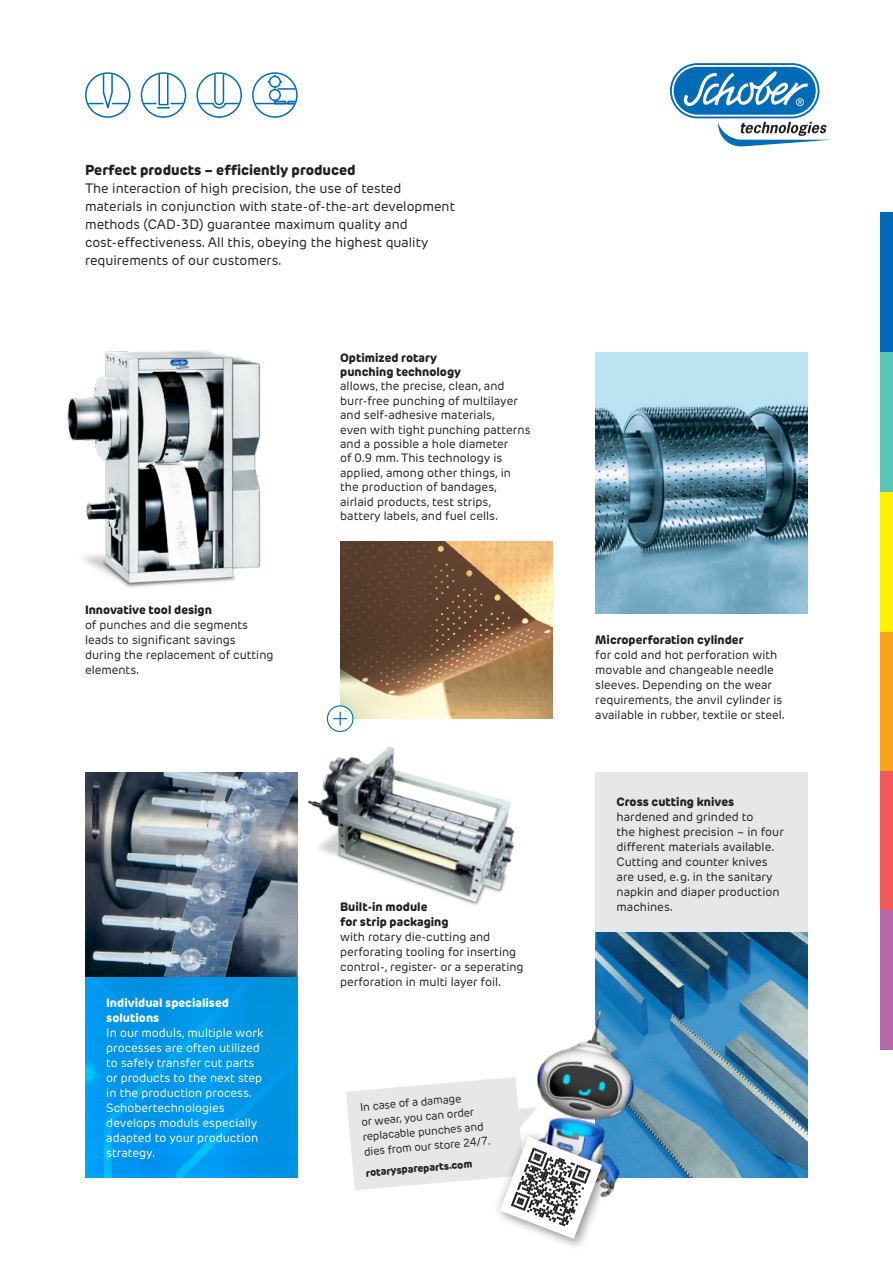
<style>
.page{position:relative;width:893px;height:1263px;background:#fff}
.page>*{position:absolute;margin:0;border:0;box-sizing:border-box;transform-origin:0 0}
.t1{font:800 14.25px "New Rubrik Edge";color:#231f20}
.t2{font:13.5px/18px "New Rubrik Edge";color:#231f20}
.t3{font:12px/15px "New Rubrik Edge";color:#231f20}
.t4{font:12px/15px "New Rubrik Edge";color:#fff}
.t5{font:800 12px/15px "New Rubrik Edge";color:#231f20}
.t6{font:800 12px/15px "New Rubrik Edge";color:#fff}
.t7{font:11.25px/15px "New Rubrik Edge";color:#231f20}
.t8{font:800 10.5px "New Rubrik Edge";color:#231f20}
</style>
<div class="page">
<div style="left:595px;top:772px;width:213px;height:160px;background:#e6e7e9"></div>
<img style="left:85px;top:772px;width:213px;height:406px">
<img style="left:340px;top:541px;width:213px;height:168px">
<img style="left:67px;top:350px;width:194px;height:237px">
<img style="left:595px;top:352px;width:213px;height:261px">
<svg style="left:327px;top:706px;width:26px;height:25px"></svg>
<div style="left:327px;top:705px;width:26px;height:27px;border:1px solid #006cb7;border-radius:50%"></div>
<img style="left:595px;top:932px;width:213px;height:246px">
<img style="left:537px;top:989px;width:186px;height:195px">
<img style="left:253px;top:709px;width:300px;height:229px">
<svg style="left:141px;top:73px;width:45px;height:44px"></svg>
<svg style="left:142px;top:75px;width:43px;height:34px"></svg>
<div style="left:141px;top:72px;width:45px;height:46px;border:2px solid #006cb7;border-radius:50%"></div>
<svg style="left:87px;top:74px;width:42px;height:39px"></svg>
<div style="left:85px;top:72px;width:46px;height:46px;border:2px solid #006cb7;border-radius:50%"></div>
<svg style="left:197px;top:73px;width:44px;height:44px"></svg>
<svg style="left:198px;top:74px;width:42px;height:35px"></svg>
<div style="left:196px;top:72px;width:46px;height:46px;border:2px solid #006cb7;border-radius:50%"></div>
<svg style="left:254px;top:74px;width:42px;height:31px"></svg>
<div style="left:252px;top:72px;width:46px;height:46px;border:2px solid #006cb7;border-radius:50%"></div>
<svg style="left:346px;top:1077px;width:269px;height:169px"></svg>
<svg style="left:670px;top:63px;width:149px;height:55px"></svg>
<svg style="left:672px;top:65px;width:146px;height:52px"></svg>
<div style="left:674px;top:67px;width:142px;height:48px;background:#006cb7;border-radius:24px"></div>
<svg style="left:718px;top:122px;width:113px;height:25px"></svg>
<svg style="left:683px;top:71px;width:125px;height:35px"></svg>
<div style="left:880px;top:213px;width:13px;height:139px;background:#006cb7"></div>
<div style="left:880px;top:771px;width:13px;height:139px;background:#f0595b"></div>
<div style="left:880px;top:631px;width:13px;height:140px;background:#f9a51b"></div>
<div style="left:880px;top:492px;width:13px;height:139px;background:#fff101"></div>
<div style="left:880px;top:352px;width:13px;height:140px;background:#5cc3b6"></div>
<div style="left:880px;top:910px;width:13px;height:140px;background:#b368aa"></div>
<p class="t1" style="left:85px;top:161px;width:272px">Perfect products – efficiently produced</p>
<p class="t2" style="left:85px;top:179px;width:371px">The interaction of high precision, the use of tested materials in conjunction with state-of-the-art development methods (CAD-3D) guarantee maximum quality and cost-effectiveness. All this, obeying the highest quality requirements of our customers.</p>
<p class="t5" style="left:85px;top:602px;width:128px">Innovative tool design</p>
<p class="t3" style="left:85px;top:617px;width:190px">of punches and die segments leads to significant savings during the replacement of cutting elements.</p>
<p class="t5" style="left:340px;top:350px;width:122px;line-height:14.4px">Optimized rotary punching technology</p>
<p class="t3" style="left:340px;top:379px;width:192px;line-height:14.4px">allows, the precise, clean, and burr-free punching of multilayer and self-adhesive materials,<br>even with tight punching patterns and a possible a hole diameter<br>of 0.9 mm. This technology is applied, among other things, in the production of bandages, airlaid products, test strips, battery labels, and fuel cells.</p>
<p class="t6" style="left:106px;top:995px;width:124px">Individual specialised solutions</p>
<p class="t4" style="left:106px;top:1025px;width:159px">In our moduls, multiple work processes are often utilized to safely transfer cut parts or products to the next step in the production process.<br>Schobertechnologies develops moduls especially adapted to your production strategy.</p>
<p class="t5" style="left:340px;top:900px;width:110px">Built-in module<br>for strip packaging</p>
<p class="t3" style="left:340px;top:930px;width:185px">with rotary die-cutting and perforating tooling for inserting control-, register- or a seperating perforation in multi layer foil.</p>
<p class="t7" style="left:360px;top:1099px;width:129px;rotate:-5deg">In case of a damage<br>or wear, you can order replacable punches and dies from our store 24/7.</p>
<p class="t8" style="left:365px;top:1166px;width:108px;rotate:-5deg">rotaryspareparts.com</p>
<p class="t5" style="left:595px;top:632px;width:150px">Microperforation cylinder</p>
<p class="t3" style="left:595px;top:647px;width:191px">for cold and hot perforation with movable and changeable needle sleeves. Depending on the wear requirements, the anvil cylinder is available in rubber, textile or steel.</p>
<p class="t5" style="left:617px;top:794px;width:119px">Cross cutting knives</p>
<p class="t3" style="left:617px;top:809px;width:169px">hardened and grinded to<br>the highest precision – in four different materials available.<br>Cutting and counter knives are used, e.g. in the sanitary napkin and diaper production machines.</p>
</div>
